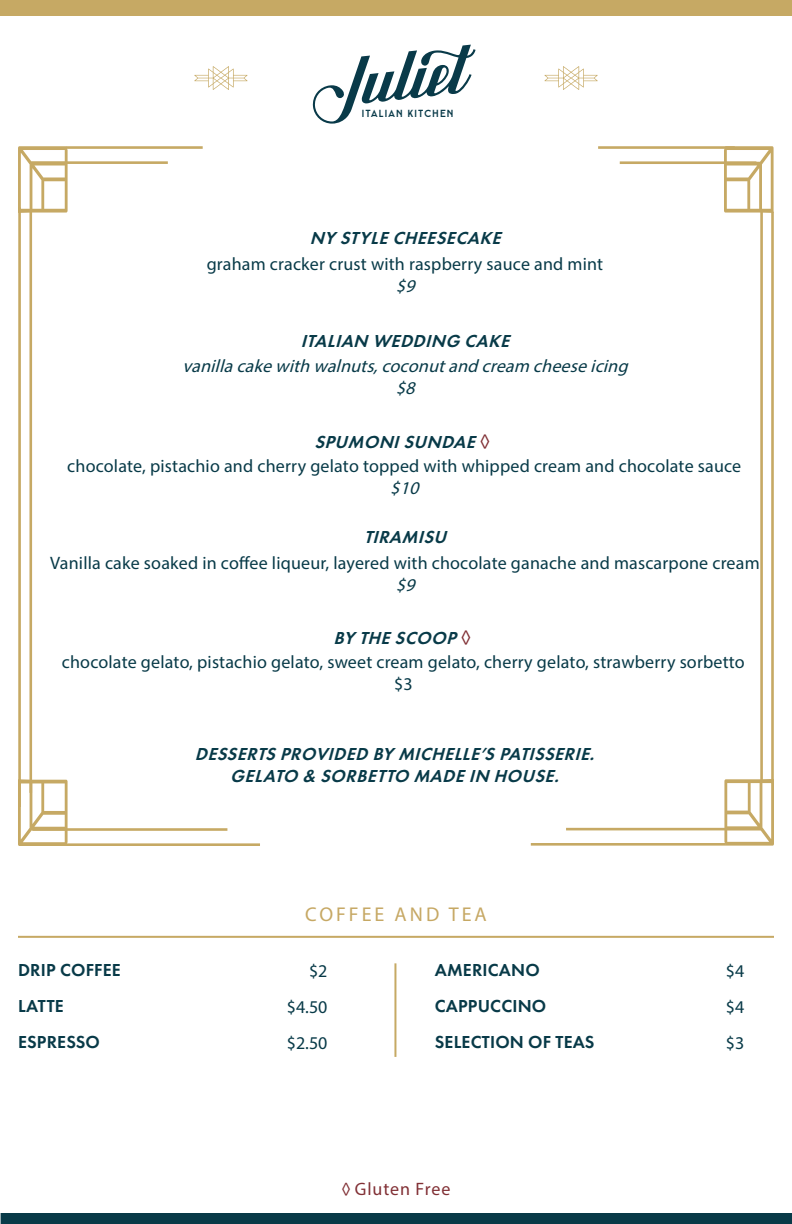
<style>
.page{position:relative;width:792px;height:1224px;background:#fff}
.page>*{position:absolute;margin:0;border:0;box-sizing:border-box;transform-origin:0 0}
.t1{font:20px "Myriad Pro";letter-spacing:.15em;color:#c6a864}
.t2{font:18px "Myriad Pro";letter-spacing:.01em;color:#083a48}
.t3{font:italic 18px "Futura New Demi";color:#083a48}
.t4{font:italic 18px "Myriad Pro";color:#083a48}
.t5{font:18px "Futura New Demi";letter-spacing:.01em;color:#083a48}
.t6{font:18px "Myriad Pro";letter-spacing:.05em;color:#813035}
.t7{font:700 9.4px "Voyager";letter-spacing:.1em;color:#093a49}
.s1{font-family:"Myriad Pro";font-style:normal;font-size:20px;color:#813035}
</style>
<div class="page">
<svg style="left:18px;top:779px;width:50px;height:67px"></svg>
<hr style="left:65px;top:843px;width:195px;height:3px;background:#c6a964">
<hr style="left:32px;top:828px;width:195px;height:3px;background:#c6a964">
<svg style="left:724px;top:779px;width:50px;height:67px"></svg>
<hr style="left:531px;top:843px;width:195px;height:3px;background:#c6a964">
<hr style="left:566px;top:828px;width:195px;height:2px;background:#c6a964">
<svg style="left:724px;top:146px;width:50px;height:67px"></svg>
<hr style="left:620px;top:161px;width:136px;height:3px;background:#c6a964">
<hr style="left:598px;top:146px;width:137px;height:3px;background:#c6a964">
<svg style="left:18px;top:146px;width:50px;height:67px"></svg>
<hr style="left:31px;top:161px;width:137px;height:3px;background:#c6a964">
<hr style="left:66px;top:146px;width:137px;height:3px;background:#c6a964">
<hr style="left:29px;top:211px;width:3px;height:582px;background:#c6a964">
<hr style="left:18px;top:207px;width:3px;height:600px;background:#c6a964">
<hr style="left:771px;top:212px;width:3px;height:571px;background:#c6a964">
<hr style="left:760px;top:211px;width:3px;height:571px;background:#c6a964">
<div style="left:0;top:0;width:792px;height:16px;background:#c6a964"></div>
<div style="left:1px;top:1213px;width:791px;height:11px;background:#083a48"></div>
<svg style="left:194px;top:66px;width:54px;height:24px"></svg>
<svg style="left:544px;top:66px;width:54px;height:24px"></svg>
<svg style="left:312px;top:45px;width:164px;height:79px"></svg>
<hr style="left:394px;top:963px;width:2px;height:94px;background:#c6a964">
<hr style="left:18px;top:936px;width:756px;height:2px;background:#c6a964">
<p class="t7" style="left:362px;top:106px;width:93px">ITALIAN KITCHEN</p>
<p class="t3" style="left:310px;top:227px;width:198px">NY STYLECHEESECAKE</p>
<p class="t2" style="left:207px;top:253px;width:398px">graham cracker crust with raspberry sauce and mint</p>
<p class="t4" style="left:396px;top:275px;width:26px">$9</p>
<p class="t3" style="left:301px;top:329px;width:216px">ITALIAN WEDDING CAKE</p>
<p class="t4" style="left:182px;top:355px;width:452px">vanillacakewithwalnuts,coconutandcream cheeseicing</p>
<p class="t4" style="left:396px;top:377px;width:26px">$8</p>
<p class="t3" style="left:314px;top:431px;width:177px">SPUMONISUNDAE<span class="s1">◊</span></p>
<p class="t2" style="left:67px;top:455px;width:675px">chocolate, pistachio and cherry gelato topped with whipped cream and chocolate sauce</p>
<p class="t4" style="left:390px;top:477px;width:35px">$10</p>
<p class="t3" style="left:364px;top:526px;width:89px">TIRAMISU</p>
<p class="t2" style="left:50px;top:552px;width:711px">Vanilla cake soaked in coffee liqueur, layered with chocolate ganache and mascarpone cream</p>
<p class="t4" style="left:396px;top:574px;width:26px">$9</p>
<p class="t3" style="left:333px;top:627px;width:139px">BY THESCOOP<span class="s1">◊</span></p>
<p class="t2" style="left:62px;top:651px;width:684px">chocolate gelato, pistachio gelato, sweet cream gelato, cherry gelato, strawberry sorbetto</p>
<p class="t2" style="left:394px;top:673px;width:20px">$3</p>
<p class="t3" style="left:195px;top:743px;width:407px">DESSERTSPROVIDED BY MICHELLE’SPATISSERIE.</p>
<p class="t3" style="left:230px;top:765px;width:336px">GELATO &amp; SORBETTO MADEIN HOUSE.</p>
<p class="t1" style="left:305px;top:902px;width:183px">COFFEE AND TEA</p>
<p class="t5" style="left:18px;top:959px;width:104px">DRIP COFFEE</p>
<p class="t2" style="left:309px;top:960px;width:20px">$2</p>
<p class="t5" style="left:18px;top:995px;width:47px">LATTE</p>
<p class="t2" style="left:287px;top:996px;width:42px">$4.50</p>
<p class="t5" style="left:18px;top:1031px;width:83px">ESPRESSO</p>
<p class="t2" style="left:287px;top:1032px;width:42px">$2.50</p>
<p class="t5" style="left:435px;top:959px;width:106px">AMERICANO</p>
<p class="t2" style="left:726px;top:960px;width:20px">$4</p>
<p class="t5" style="left:435px;top:995px;width:113px">CAPPUCCINO</p>
<p class="t2" style="left:726px;top:996px;width:20px">$4</p>
<p class="t5" style="left:435px;top:1031px;width:161px">SELECTION OF TEAS</p>
<p class="t2" style="left:726px;top:1032px;width:20px">$3</p>
<p class="t6" style="left:342px;top:1178px;width:110px">◊ Gluten Free</p>
</div>
